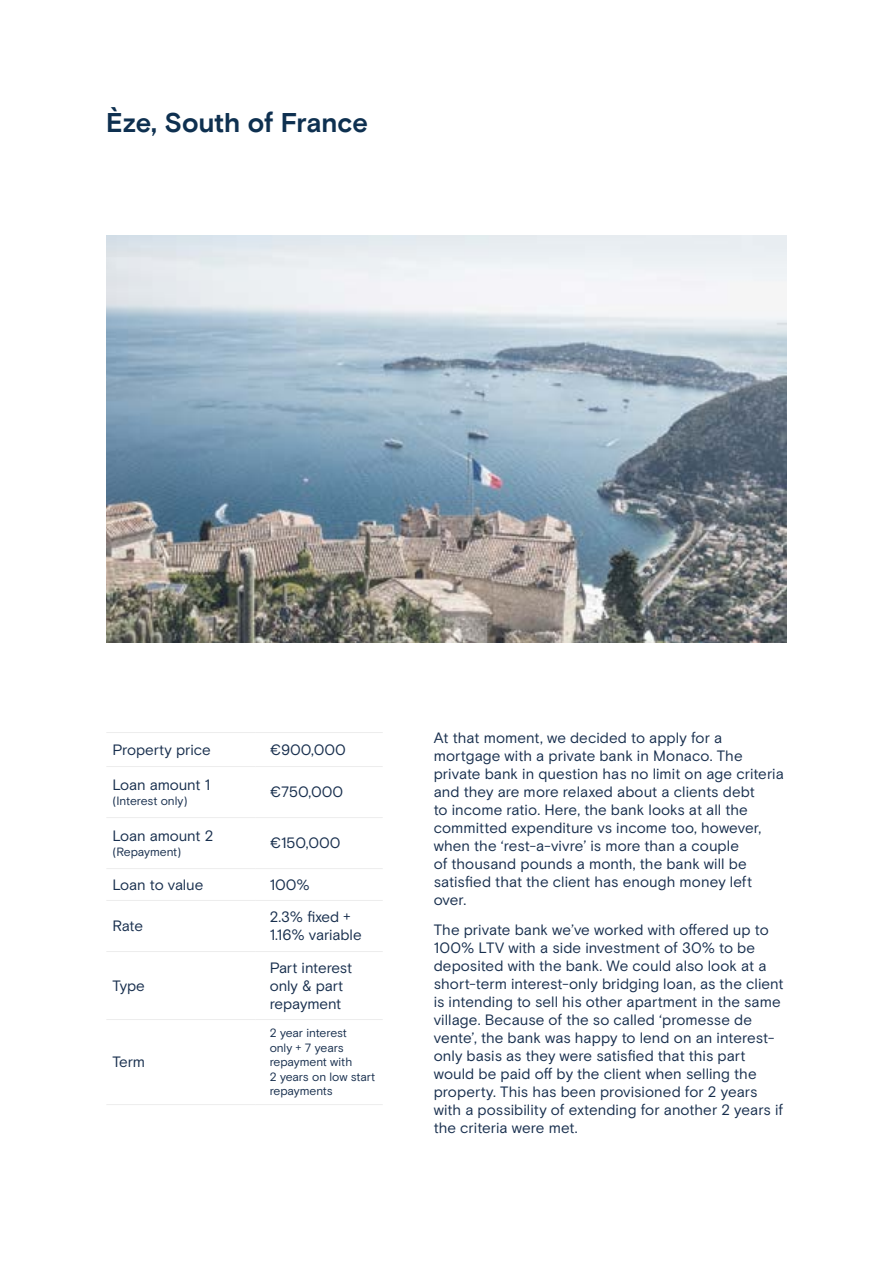
<style>
.page{position:relative;width:893px;height:1263px;background:#fff}
.page>*{position:absolute;margin:0;border:0;box-sizing:border-box;transform-origin:0 0}
.t1{font:700 27px "Basis Grotesque";letter-spacing:-.01em;color:#0e3050}
.t2{font:15px/18px "Basis Grotesque";letter-spacing:.005em;color:#182f4e}
.t3{font:15px "Basis Grotesque";letter-spacing:-.015em;color:#182f4e}
.t4{font:12px/14.4px "Basis Grotesque";letter-spacing:-.01em;color:#182f4e}
</style>
<div class="page">
<hr style="left:106px;top:766px;width:149px;height:1px;background:#ededed">
<hr style="left:255px;top:766px;width:128px;height:1px;background:#ededed">
<hr style="left:106px;top:900px;width:149px;height:1px;background:#ededed">
<hr style="left:255px;top:900px;width:128px;height:1px;background:#ededed">
<hr style="left:106px;top:951px;width:149px;height:1px;background:#ededed">
<hr style="left:255px;top:951px;width:128px;height:1px;background:#ededed">
<hr style="left:106px;top:817px;width:149px;height:1px;background:#ededed">
<hr style="left:255px;top:817px;width:128px;height:1px;background:#ededed">
<hr style="left:106px;top:868px;width:149px;height:1px;background:#ededed">
<hr style="left:255px;top:868px;width:128px;height:1px;background:#ededed">
<hr style="left:106px;top:1019px;width:149px;height:1px;background:#ededed">
<hr style="left:255px;top:1019px;width:128px;height:1px;background:#ededed">
<hr style="left:106px;top:732px;width:149px;height:1px;background:#ededed">
<hr style="left:255px;top:732px;width:128px;height:1px;background:#ededed">
<hr style="left:106px;top:1104px;width:149px;height:1px;background:#ededed">
<hr style="left:255px;top:1104px;width:128px;height:1px;background:#ededed">
<img style="left:106px;top:235px;width:681px;height:407px">
<h1 class="t1" style="left:106px;top:106px;width:263px">Èze, South of France</h1>
<p class="t2" style="left:112px;top:740px;width:100px">Property price</p>
<p class="t2" style="left:270px;top:740px;width:78px">€900,000</p>
<p class="t2" style="left:112px;top:776px;width:99px">Loan amount 1</p>
<p class="t4" style="left:112px;top:793px;width:77px">(Interest only)</p>
<p class="t2" style="left:270px;top:783px;width:75px">€750,000</p>
<p class="t2" style="left:112px;top:827px;width:103px">Loan amount 2</p>
<p class="t4" style="left:112px;top:844px;width:71px">(Repayment)</p>
<p class="t2" style="left:270px;top:834px;width:72px">€150,000</p>
<p class="t3" style="left:112px;top:876px;width:93px">Loan to value</p>
<p class="t2" style="left:270px;top:875px;width:42px">100%</p>
<p class="t2" style="left:112px;top:917px;width:32px">Rate</p>
<p class="t2" style="left:270px;top:908px;width:93px">2.3% fixed +<br>1.16% variable</p>
<p class="t2" style="left:112px;top:976px;width:34px">Type</p>
<p class="t2" style="left:270px;top:958px;width:84px">Part interest only &amp; part repayment</p>
<p class="t2" style="left:112px;top:1053px;width:34px">Term</p>
<p class="t4" style="left:270px;top:1026px;width:107px">2 year interest<br>only + 7 years repayment with<br>2 years on low start repayments</p>
<p class="t2" style="left:434px;top:728px;width:352px">At that moment, we decided to apply for a mortgage with a private bank in Monaco. The private bank in question has no limit on age criteria and they are more relaxed about a clients debt<br>to income ratio. Here, the bank looks at all the committed expenditure vs income too, however, when the ‘rest-a-vivre’ is more than a couple<br>of thousand pounds a month, the bank will be satisfied that the client has enough money left over.</p>
<p class="t2" style="left:434px;top:921px;width:351px">The private bank we’ve worked with offered up to 100% LTV with a side investment of 30% to be deposited with the bank. We could also look at a short-term interest-only bridging loan, as the client is intending to sell his other apartment in the same village. Because of the so called ‘promesse de vente’, the bank was happy to lend on an interest&shy;only basis as they were satisfied that this part would be paid off by the client when selling the property. This has been provisioned for 2 years with a possibility of extending for another 2 years if the criteria were met.</p>
</div>
